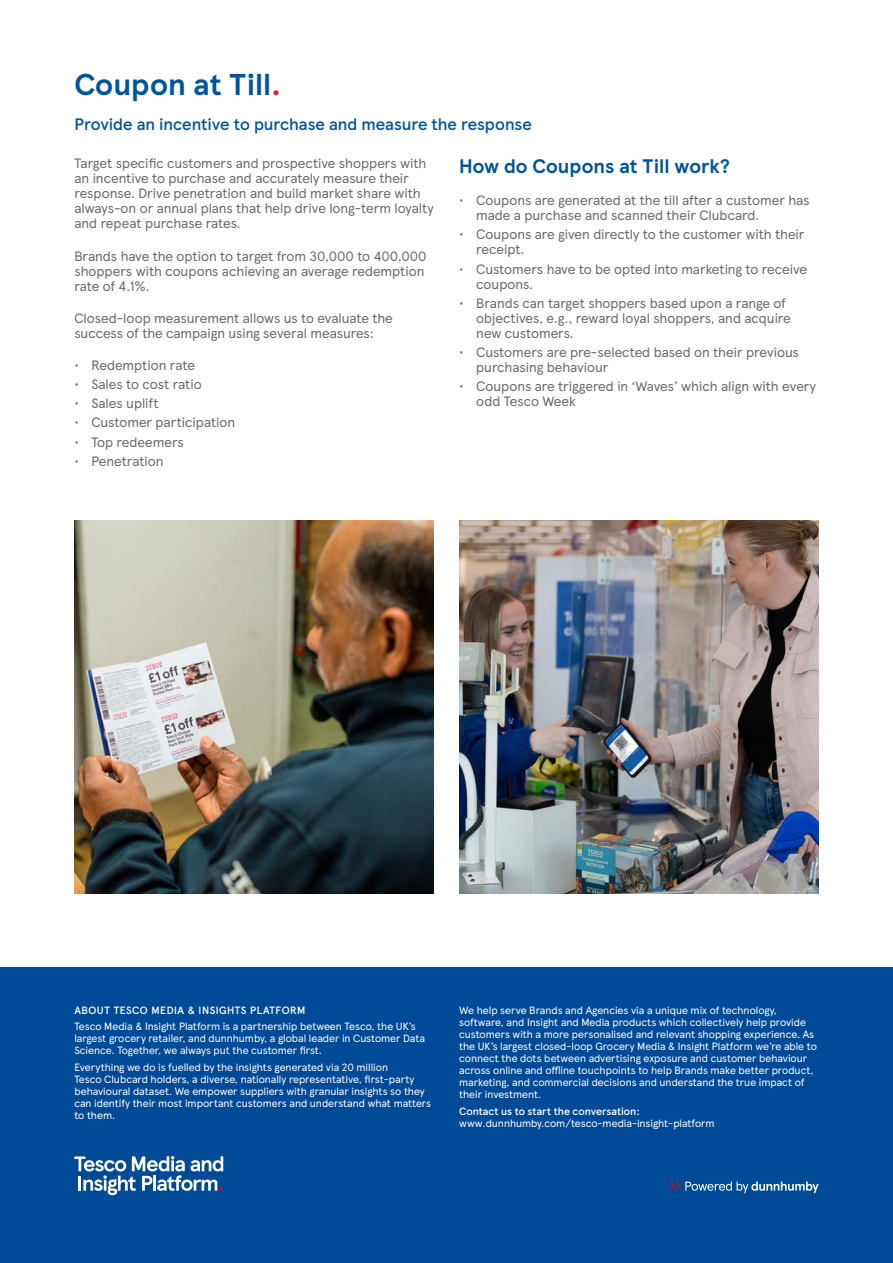
<style>
.page{position:relative;width:893px;height:1263px;background:#fff}
.page>*{position:absolute;margin:0;border:0;box-sizing:border-box;transform-origin:0 0}
.t1{font:700 30px "TESCO Modern";color:#00549e}
.t2{font:700 19.5px "TESCO Modern";color:#00549e}
.t3{font:500 16.5px "TESCO Modern";color:#00549e}
.t4{font:13.5px/15px "TESCO Modern";color:#6e6666}
.t5{font:10.5px/12px "TESCO Modern";color:#fff}
.t6{font:500 10.5px "TESCO Modern";letter-spacing:.05em;color:#fff}
.t7{font:500 10.5px "TESCO Modern";color:#fff}
.s1{color:#ed1c2e}
</style>
<div class="page">
<div style="left:0;top:967px;width:893px;height:296px;background:#004a97"></div>
<svg style="left:74px;top:1156px;width:149px;height:39px"></svg>
<svg style="left:670px;top:1181px;width:149px;height:12px"></svg>
<img style="left:459px;top:521px;width:360px;height:372px">
<img style="left:74px;top:521px;width:360px;height:372px">
<h1 class="t1" style="left:74px;top:62px;width:208px">Coupon at Till<span class="s1">.</span></h1>
<h3 class="t3" style="left:74px;top:112px;width:459px">Provide an incentive to purchase and measure the response</h3>
<h2 class="t2" style="left:459px;top:151px;width:272px">How do Coupons at Till work?</h2>
<p class="t4" style="left:476px;top:192px;width:335px;text-indent:-17px">• Coupons are generated at the till after a customer has made a purchase and scanned their Clubcard.</p>
<p class="t4" style="left:476px;top:226px;width:330px;text-indent:-17px">• Coupons are given directly to the customer with their receipt.</p>
<p class="t4" style="left:476px;top:260px;width:332px;text-indent:-17px">• Customers have to be opted into marketing to receive coupons.</p>
<p class="t4" style="left:476px;top:295px;width:316px;text-indent:-17px">• Brands can target shoppers based upon a range of objectives, e.g., reward loyal shoppers, and acquire new customers.</p>
<p class="t4" style="left:476px;top:344px;width:324px;text-indent:-17px">• Customers are pre-selected based on their previous purchasing behaviour</p>
<p class="t4" style="left:476px;top:378px;width:341px;text-indent:-17px">• Coupons are triggered in ‘Waves’ which align with every odd Tesco Week</p>
<p class="t4" style="left:74px;top:155px;width:361px">Target specific customers and prospective shoppers with an incentive to purchase and accurately measure their response. Drive penetration and build market share with always-on or annual plans that help drive long-term loyalty and repeat purchase rates.</p>
<p class="t4" style="left:74px;top:247px;width:354px">Brands have the option to target from 30,000 to 400,000 shoppers with coupons achieving an average redemption rate of 4.1%.</p>
<p class="t4" style="left:74px;top:309px;width:320px">Closed-loop measurement allows us to evaluate the success of the campaign using several measures:</p>
<p class="t4" style="left:74px;top:356px;width:122px">• Redemption rate</p>
<p class="t4" style="left:74px;top:376px;width:129px">• Sales to cost ratio</p>
<p class="t4" style="left:74px;top:395px;width:86px">• Sales uplift</p>
<p class="t4" style="left:74px;top:414px;width:162px">• Customer participation</p>
<p class="t4" style="left:74px;top:433px;width:111px">• Top redeemers</p>
<p class="t4" style="left:74px;top:453px;width:91px">• Penetration</p>
<p class="t6" style="left:74px;top:1002px;width:232px">ABOUT TESCO MEDIA &amp; INSIGHTS PLATFORM</p>
<p class="t5" style="left:74px;top:1020px;width:352px">Tesco Media &amp; Insight Platform is a partnership between Tesco, the UK’s largest grocery retailer, and dunnhumby, a global leader in Customer Data<br>Science. Together, we always put the customer first.</p>
<p class="t5" style="left:74px;top:1060px;width:358px">Everything we do is fuelled by the insights generated via 20 million<br>Tesco Clubcard holders, a diverse, nationally representative, first-party behavioural dataset. We empower suppliers with granular insights so they can identify their most important customers and understand what matters to them.</p>
<p class="t5" style="left:459px;top:1004px;width:359px">We help serve Brands and Agencies via a unique mix of technology, software, and Insight and Media products which collectively help provide customers with a more personalised and relevant shopping experience. As the UK’s largest closed-loop Grocery Media &amp; Insight Platform we’re able to connect the dots between advertising exposure and customer behaviour across online and offline touchpoints to help Brands make better product, marketing, and commercial decisions and understand the true impact of their investment.</p>
<p class="t7" style="left:459px;top:1104px;width:182px">Contact us to start the conversation:</p>
<p class="t5" style="left:459px;top:1117px;width:257px">www.dunnhumby.com/tesco-media-insight-platform</p>
</div>
